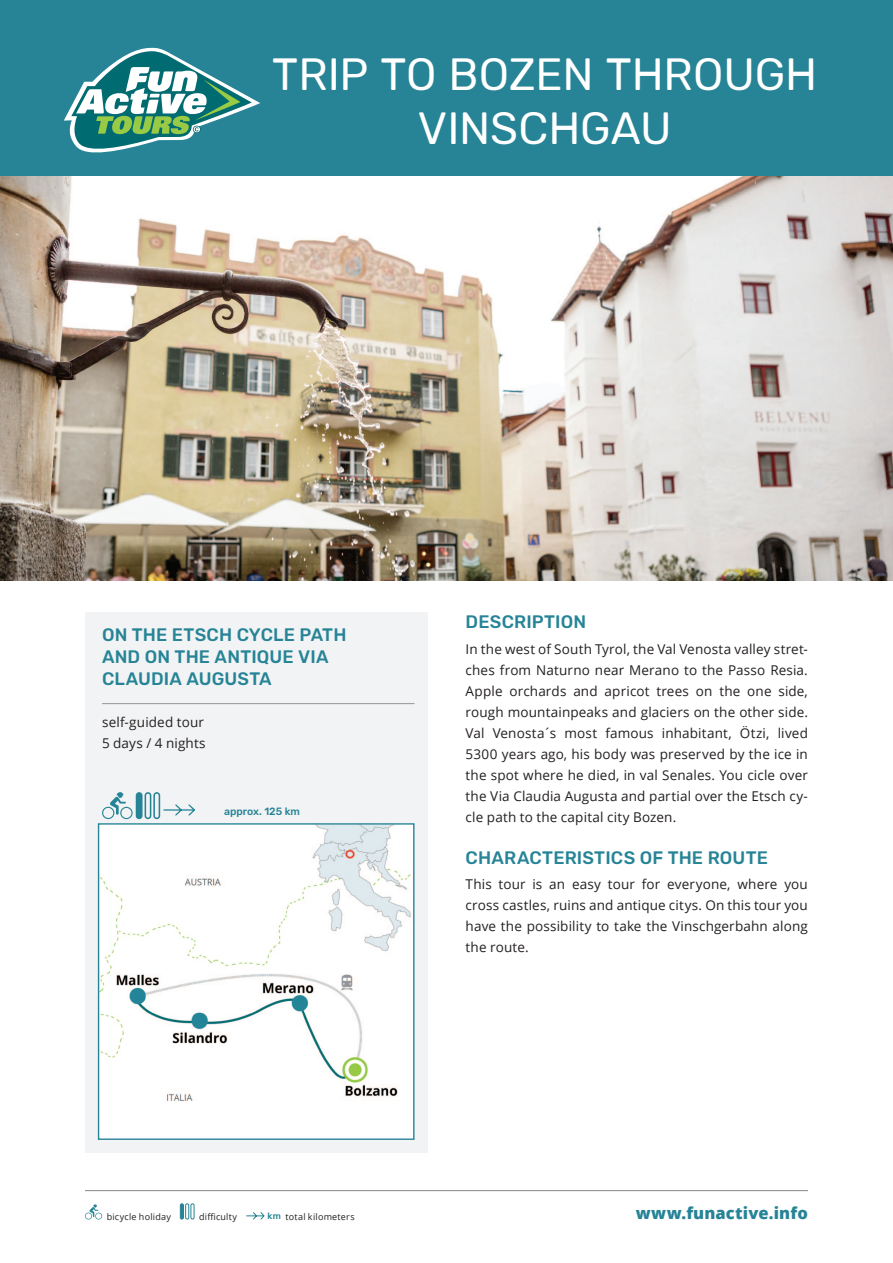
<style>
.page{position:relative;width:893px;height:1263px;background:#fff}
.page>*{position:absolute;margin:0;border:0;box-sizing:border-box;transform-origin:0 0}
.t1{font:45px/54px "Rubik";letter-spacing:-.005em;color:#fff;text-align:center}
.t2{font:500 18px/21.6px "Rubik";letter-spacing:.005em;color:#268496}
.t3{font:800 16.5px "Open Sans";letter-spacing:.01em;color:#268496}
.t4{font:13.5px/21px "Open Sans";letter-spacing:.01em;color:#231f20;text-align:justify}
.t5{font:500 10.5px "Rubik";color:#268496}
.t6{font:9px "Open Sans";letter-spacing:.025em;color:#231f20}
.s1{font-family:"Rubik";font-weight:500;color:#268496}
</style>
<div class="page">
<hr style="left:85px;top:1190px;width:723px;height:1px;background:#939598">
<svg style="left:85px;top:1204px;width:17px;height:15px"></svg>
<div style="left:190px;top:1203px;width:5px;height:16px;border:1px solid #268496;border-radius:2px"></div>
<div style="left:185px;top:1203px;width:4px;height:16px;border:1px solid #268496;border-radius:2px"></div>
<div style="left:180px;top:1203px;width:4px;height:16px;border:1px solid #268496;border-radius:2px"></div>
<svg style="left:246px;top:1212px;width:19px;height:8px"></svg>
<img style="left:0;top:175px;width:893px;height:406px">
<div style="left:85px;top:613px;width:342px;height:540px;background:#f2f3f4"></div>
<hr style="left:102px;top:703px;width:313px;height:1px;background:#939598">
<svg style="left:102px;top:792px;width:31px;height:27px"></svg>
<div style="left:137px;top:793px;width:5px;height:25px;background:#268496;border-radius:3px"></div>
<div style="left:136px;top:792px;width:7px;height:27px;border:2px solid #268496;border-radius:3px"></div>
<svg style="left:144px;top:792px;width:51px;height:28px"></svg>
<img style="left:100px;top:825px;width:313px;height:313px">
<div style="left:98px;top:823px;width:317px;height:317px;border:1px solid #268496"></div>
<div style="left:0;top:0;width:893px;height:175px;background:#268496"></div>
<svg style="left:64px;top:48px;width:196px;height:105px"></svg>
<h1 class="t1" style="left:272px;top:49px;width:546px">TRIP TO BOZEN THROUGH<br>VINSCHGAU</h1>
<h2 class="t2" style="left:102px;top:625px;width:246px">ON THE ETSCH CYCLE PATH<br>AND ON THE ANTIQUE VIA<br>CLAUDIA AUGUSTA</h2>
<p class="t4" style="left:102px;top:711px;width:105px">self-guided tour<br>5 days / 4 nights</p>
<p class="t5" style="left:224px;top:805px;width:78px">APPROX. 125 KM</p>
<h2 class="t2" style="left:466px;top:612px;width:122px">DESCRIPTION</h2>
<p class="t4" style="left:466px;top:638px;width:344px">In the west of South Tyrol, the Val Venosta valley stret&shy;ches from Naturno near Merano to the Passo Resia.<br>Apple orchards and apricot trees on the one side, rough mountainpeaks and glaciers on the other side.<br>Val Venosta´s most famous inhabitant, Ötzi, lived 5300 years ago, his body was preserved by the ice in the spot where he died, in val Senales. You cicle over the Via Claudia Augusta and partial over the Etsch cy&shy;cle path to the capital city Bozen.</p>
<h2 class="t2" style="left:466px;top:847px;width:304px">CHARACTERISTICS OF THE ROUTE</h2>
<p class="t4" style="left:466px;top:873px;width:344px">This tour is an easy tour for everyone, where you cross castles, ruins and antique citys. On this tour you have the possibility to take the Vinschgerbahn along the route.</p>
<p class="t6" style="left:107px;top:1210px;width:66px">bicycle holiday</p>
<p class="t6" style="left:199px;top:1210px;width:40px">difficulty</p>
<p class="t6" style="left:268px;top:1210px;width:88px"><span class="s1">KM</span> total kilometers</p>
<p class="t3" style="left:636px;top:1200px;width:174px">www.funactive.info</p>
</div>
